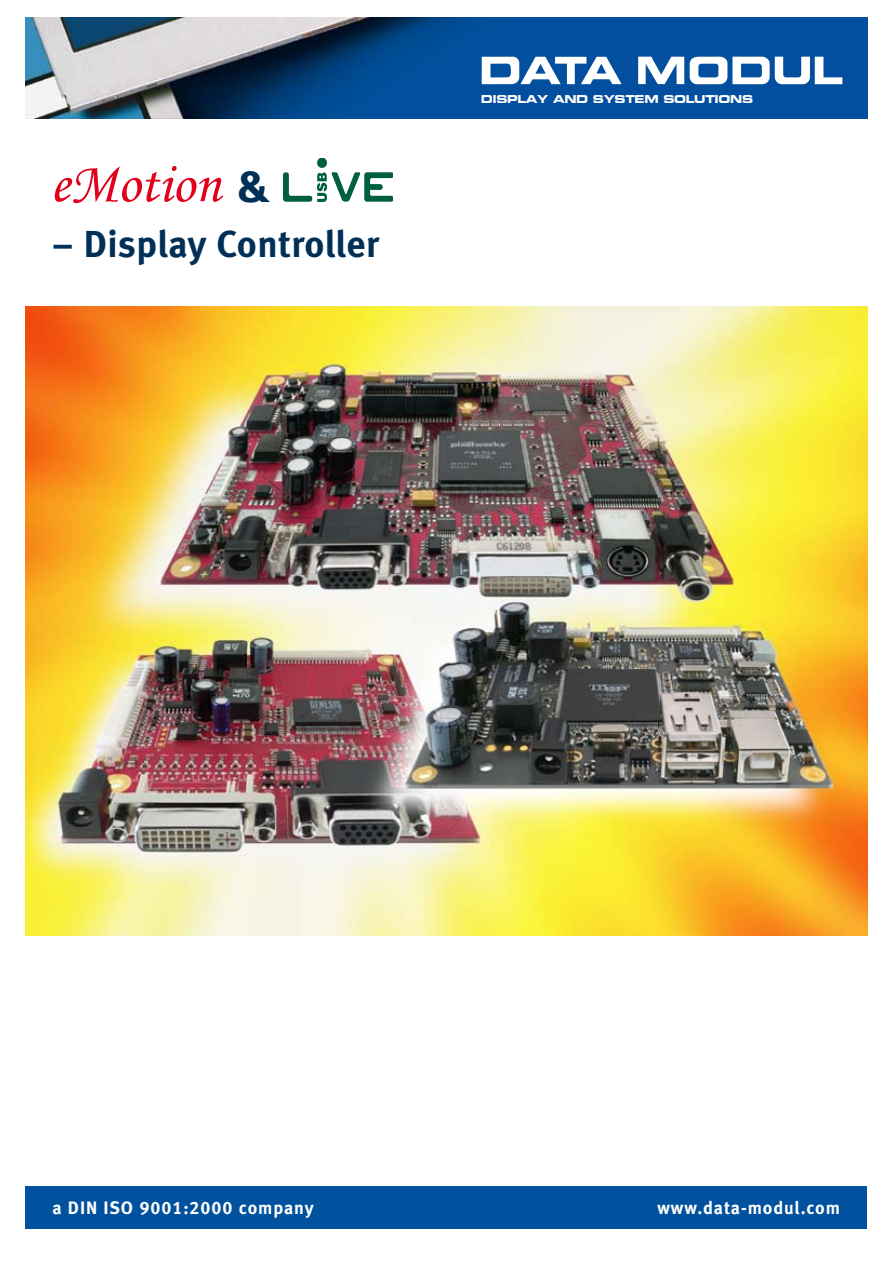
<style>
.page{position:relative;width:893px;height:1263px;background:#fff}
.page>*{position:absolute;margin:0;border:0;box-sizing:border-box;transform-origin:0 0}
.t1{font:46.5px "Meta Bold LF";color:#003057}
.t2{font:37.5px "Meta Bold LF";letter-spacing:.01em;color:#003057}
.t3{font:18px "Meta Bold LF";letter-spacing:.05em;color:#fff}
.t4{font:10.8px "Eurostile Bold Extended Two";letter-spacing:-.03em;color:#fff}
</style>
<div class="page">
<div style="left:26px;top:1186px;width:841px;height:43px;background:#00519e"></div>
<img style="left:26px;top:17px;width:841px;height:101px">
<svg style="left:638px;top:57px;width:46px;height:27px"></svg>
<svg style="left:482px;top:57px;width:140px;height:27px"></svg>
<svg style="left:690px;top:57px;width:152px;height:27px"></svg>
<img style="left:26px;top:306px;width:842px;height:629px">
<svg style="left:55px;top:166px;width:168px;height:37px"></svg>
<svg style="left:283px;top:158px;width:109px;height:44px"></svg>
<h1 class="t1" style="left:237px;top:158px;width:34px">&amp;</h1>
<h2 class="t2" style="left:52px;top:222px;width:328px">– Display Controller</h2>
<p class="t4" style="left:481px;top:92px;width:274px">DISPLAY AND SYSTEM SOLUTIONS</p>
<p class="t3" style="left:53px;top:1197px;width:263px">a DIN ISO 9001:2000 company</p>
<p class="t3" style="left:657px;top:1197px;width:184px">www.data-modul.com</p>
</div>
